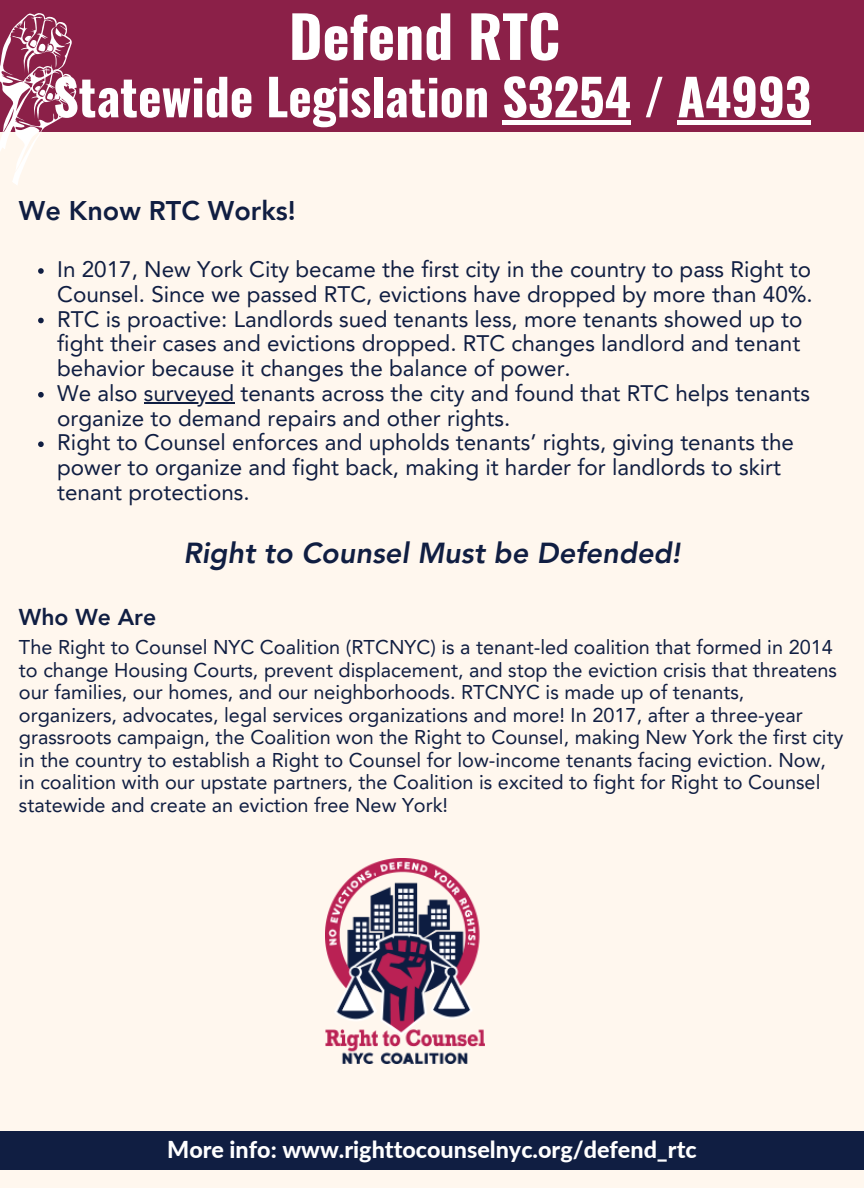
<style>
.page{position:relative;width:864px;height:1188px;background:#fff7ee}
.page>*{position:absolute;margin:0;border:0;box-sizing:border-box;transform-origin:0 0}
.t1{font:700 57.45px "Oswald";color:#fff}
.t2{font:700 49.95px "Oswald";color:#fff}
.t3{font:italic 800 28.95px "Avenir LT Pro";color:#101e42}
.t4{font:800 27px "Avenir LT Pro";color:#101e42}
.t5{font:800 23.25px "Lato";color:#fff}
.t6{font:800 22.95px "Avenir LT Pro";color:#101e42}
.t7{font:22.5px/24.8px "Avenir LT Pro";color:#101e42}
.t8{font:19.95px/22.5px "Avenir LT Pro";color:#101e42}
</style>
<div class="page">
<div style="left:0;top:0;width:864px;height:132px;background:#8b2048"></div>
<img style="left:326px;top:858px;width:159px;height:205px">
<hr style="left:502px;top:121px;width:129px;height:4px;background:#fff">
<hr style="left:678px;top:121px;width:133px;height:4px;background:#fff">
<div style="left:0;top:1131px;width:864px;height:39px;background:#101e42"></div>
<svg style="left:38px;top:268px;width:6px;height:6px"></svg>
<svg style="left:38px;top:318px;width:6px;height:5px"></svg>
<svg style="left:38px;top:392px;width:6px;height:6px"></svg>
<hr style="left:144px;top:402px;width:90px;height:1px;background:#101e42">
<svg style="left:38px;top:441px;width:6px;height:6px"></svg>
<svg style="left:0;top:13px;width:77px;height:172px"></svg>
<p class="t1" style="left:289px;top:-9px;width:273px">Defend RTC</p>
<p class="t2" style="left:53px;top:58px;width:759px">Statewide Legislation S3254 / A4993</p>
<p class="t4" style="left:19px;top:199px;width:278px">We Know RTC Works!</p>
<p class="t7" style="left:57px;top:259px;width:757px">In 2017, New York City became the first city in the country to pass Right to<br>Counsel. Since we passed RTC, evictions have dropped by more than 40%.</p>
<p class="t7" style="left:57px;top:309px;width:747px;text-align:justify">RTC is proactive: Landlords sued tenants less, more tenants showed up to fight their cases and evictions dropped. RTC changes landlord and tenant behavior because it changes the balance of power.</p>
<p class="t7" style="left:57px;top:383px;width:754px">We also surveyed tenants across the city and found that RTC helps tenants organize to demand repairs and other rights.</p>
<p class="t7" style="left:57px;top:432px;width:738px">Right to Counsel enforces and upholds tenants’ rights, giving tenants the power to organize and fight back, making it harder for landlords to skirt tenant protections.</p>
<p class="t3" style="left:184px;top:541px;width:498px">Right to Counsel Must be Defended!</p>
<p class="t6" style="left:19px;top:608px;width:139px">Who We Are</p>
<p class="t8" style="left:19px;top:638px;width:826px">The Right to Counsel NYC Coalition (RTCNYC) is a tenant-led coalition that formed in 2014 to change Housing Courts, prevent displacement, and stop the eviction crisis that threatens our families, our homes, and our neighborhoods. RTCNYC is made up of tenants, organizers, advocates, legal services organizations and more! In 2017, after a three-year grassroots campaign, the Coalition won the Right to Counsel, making New York the first city in the country to establish a Right to Counsel for low-income tenants facing eviction. Now, in coalition with our upstate partners, the Coalition is excited to fight for Right to Counsel statewide and create an eviction free New York!</p>
<p class="t5" style="left:167px;top:1135px;width:531px">More info: www.righttocounselnyc.org/defend_rtc</p>
</div>
